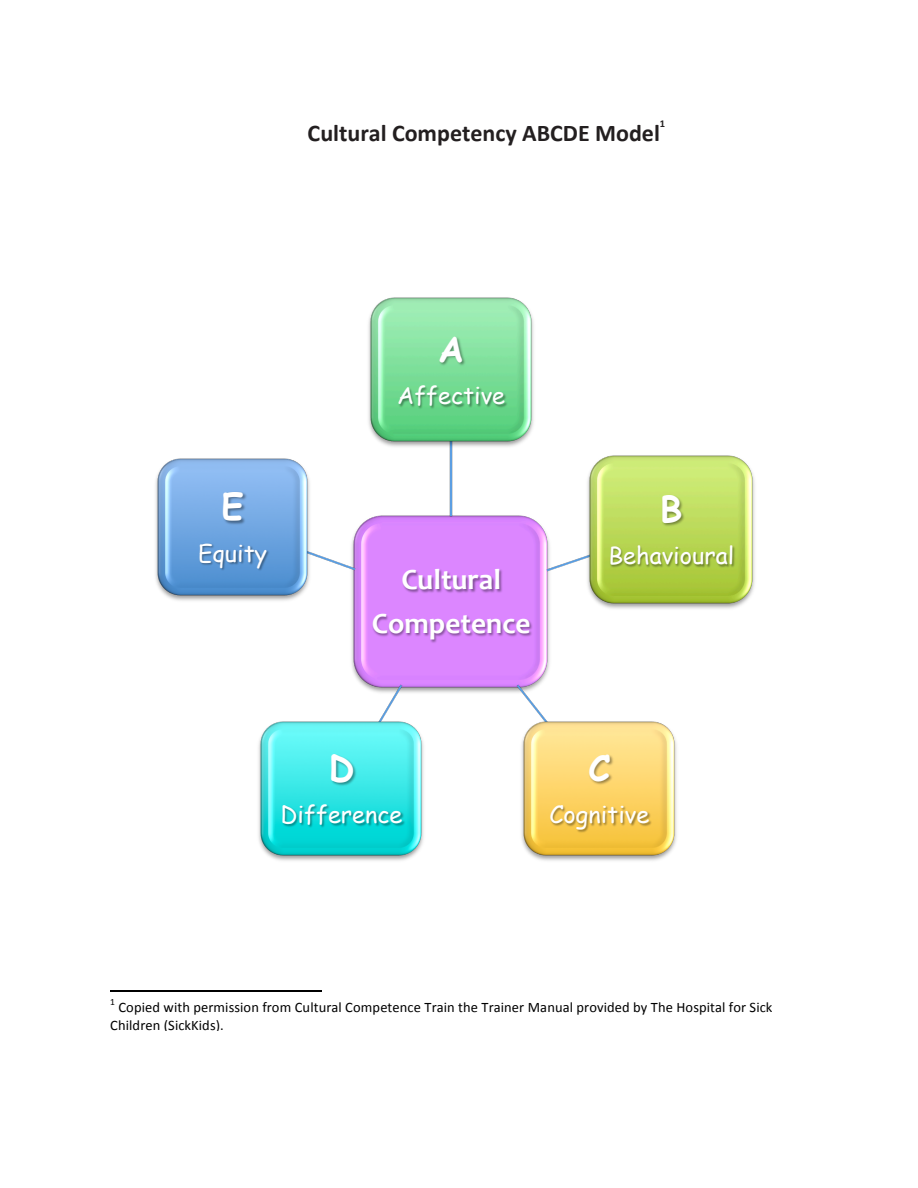
<style>
.page{position:relative;width:918px;height:1188px;background:#fff}
.page>*{position:absolute;margin:0;border:0;box-sizing:border-box;transform-origin:0 0}
.t1{font:700 35.25px "Comic Sans MS";color:#fff}
.t2{font:700 29.4px/44.1px "Candara";color:#fff;text-align:center}
.t3{font:700 24px "Calibri";color:#231f20}
.t4{font:23.55px "Comic Sans MS";color:#fff}
.t5{font:14.4px/18px "Calibri";letter-spacing:.01em;color:#000}
.t6{font:700 10.5px "Calibri";color:#231f20}
.t7{font:9.6px "Calibri";color:#000}
</style>
<div class="page">
<hr style="left:110px;top:990px;width:212px;height:1px;background:#000">
<img style="left:351px;top:515px;width:199px;height:178px">
<img style="left:396px;top:557px;width:112px;height:44px">
<img style="left:367px;top:601px;width:172px;height:48px">
<img style="left:449px;top:450px;width:4px;height:67px">
<img style="left:368px;top:297px;width:166px;height:153px">
<img style="left:433px;top:319px;width:39px;height:55px">
<img style="left:392px;top:374px;width:120px;height:45px">
<img style="left:546px;top:553px;width:37px;height:19px">
<img style="left:583px;top:455px;width:172px;height:154px">
<img style="left:655px;top:479px;width:36px;height:55px">
<img style="left:604px;top:534px;width:137px;height:45px">
<img style="left:517px;top:685px;width:33px;height:33px">
<img style="left:521px;top:718px;width:156px;height:143px">
<img style="left:583px;top:738px;width:35px;height:55px">
<img style="left:543px;top:793px;width:113px;height:44px">
<img style="left:377px;top:685px;width:25px;height:33px">
<img style="left:258px;top:718px;width:166px;height:143px">
<img style="left:323px;top:738px;width:39px;height:55px">
<img style="left:275px;top:793px;width:134px;height:44px">
<img style="left:313px;top:549px;width:43px;height:21px">
<img style="left:155px;top:458px;width:158px;height:143px">
<img style="left:215px;top:477px;width:36px;height:54px">
<img style="left:192px;top:531px;width:85px;height:45px">
<p class="t6" style="left:660px;top:117px;width:7px">1</p>
<p class="t3" style="left:308px;top:118px;width:354px">Cultural Competency ABCDE Model</p>
<p class="t1" style="left:222px;top:480px;width:24px">E</p>
<p class="t4" style="left:198px;top:536px;width:71px">Equity</p>
<p class="t1" style="left:438px;top:323px;width:27px">A</p>
<p class="t4" style="left:397px;top:378px;width:110px">Affective</p>
<p class="t2" style="left:372px;top:557px;width:160px">Cultural<br>Competence</p>
<p class="t1" style="left:660px;top:483px;width:24px">B</p>
<p class="t4" style="left:609px;top:538px;width:127px">Behavioural</p>
<p class="t1" style="left:329px;top:742px;width:27px">D</p>
<p class="t4" style="left:280px;top:797px;width:123px">Difference</p>
<p class="t1" style="left:588px;top:742px;width:23px">C</p>
<p class="t4" style="left:549px;top:797px;width:101px">Cognitive</p>
<p class="t7" style="left:110px;top:996px;width:6px">1</p>
<p class="t5" style="left:110px;top:999px;width:664px;text-indent:8px">Copied with permission from Cultural Competence Train the Trainer Manual provided by The Hospital for Sick<br>Children (SickKids).</p>
</div>
